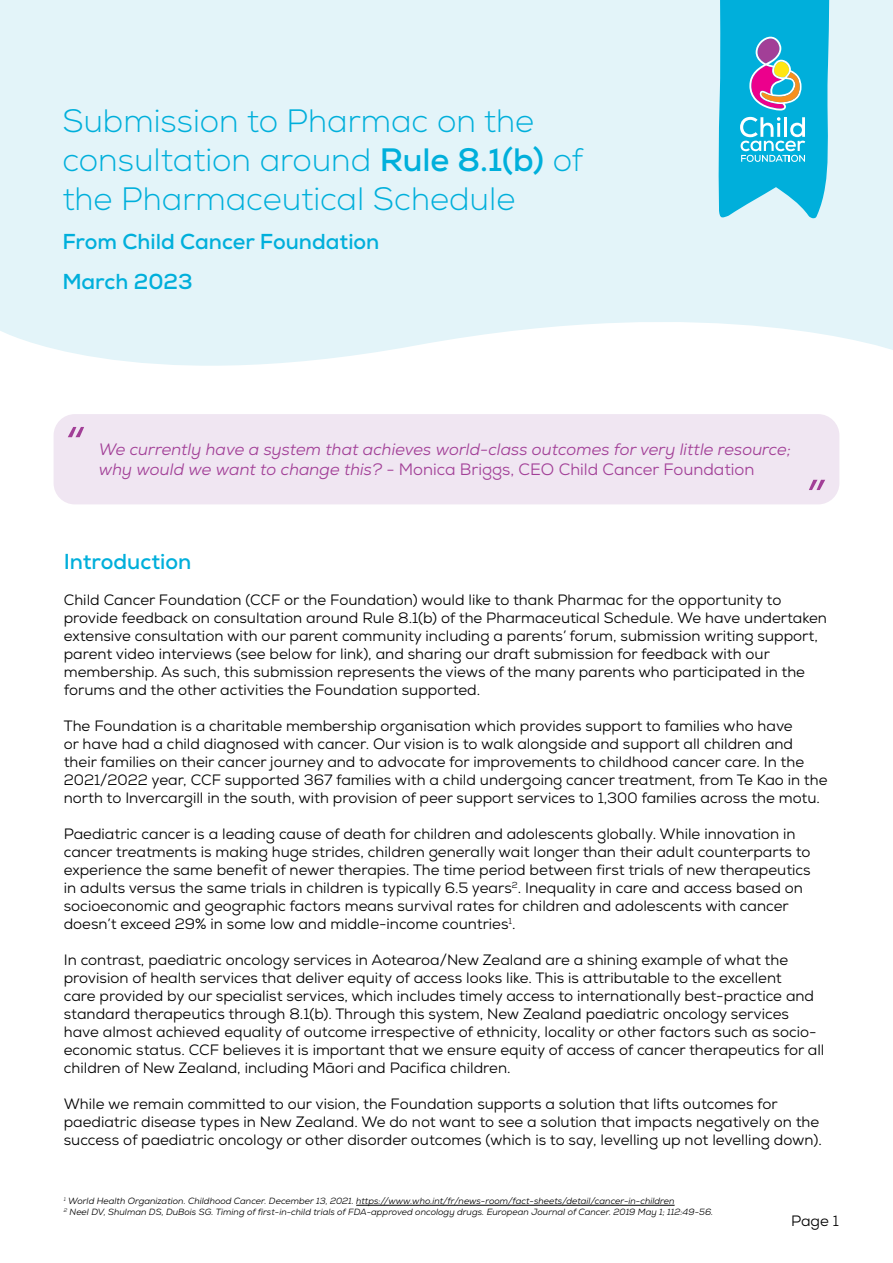
<style>
.page{position:relative;width:893px;height:1263px;background:#fff}
.page>*{position:absolute;margin:0;border:0;box-sizing:border-box;transform-origin:0 0}
.t1{font:italic 56.4px "Nexa";color:#a23f97}
.t2{font:300 32.4px/38.8px "Nexa";color:#00afdb}
.t3{font:700 21.6px/39.6px "Nexa";color:#00afdb}
.t4{font:italic 16.5px "Nexa";color:#a23f97}
.t5{font:16.5px "Nexa";color:#a23f97}
.t6{font:15px/18px "Nexa";color:#000}
.t7{font:italic 9px/10.8px "Nexa";color:#000}
.s1{font-weight:700}
.s2{font-style:italic}
</style>
<div class="page">
<div style="left:0;top:0;width:893px;height:366px;background:#e3f4f9"></div>
<svg style="left:718px;top:0;width:115px;height:218px"></svg>
<div style="left:54px;top:414px;width:785px;height:90px;background:#f0e6f2;border-radius:21px"></div>
<hr style="left:356px;top:1205px;width:319px;height:1px;background:#000">
<h2 class="t2" style="left:62px;top:102px;width:522px">Submission to Pharmac on the consultation around <span class="s1">Rule 8.1(b)</span> of the Pharmaceutical Schedule</h2>
<h3 class="t3" style="left:62px;top:222px;width:319px">From Child Cancer Foundation<br>March 2023</h3>
<h1 class="t1" style="left:62px;top:411px;width:22px">“</h1>
<p class="t4" style="left:99px;top:439px;width:693px">We currently have a system that achieves world-class outcomes for very little resource;</p>
<p class="t5" style="left:99px;top:459px;width:657px"><span class="s2">why would we want to change this?</span> - Monica Briggs, CEO Child Cancer Foundation</p>
<h1 class="t1" style="left:830px;top:506px;width:22px;rotate:-180deg">“</h1>
<h3 class="t3" style="left:64px;top:542px;width:129px">Introduction</h3>
<p class="t6" style="left:64px;top:591px;width:765px">Child Cancer Foundation (CCF or the Foundation) would like to thank Pharmac for the opportunity to provide feedback on consultation around Rule 8.1(b) of the Pharmaceutical Schedule. We have undertaken extensive consultation with our parent community including a parents’ forum, submission writing support, parent video interviews (see below for link), and sharing our draft submission for feedback with our membership. As such, this submission represents the views of the many parents who participated in the forums and the other activities the Foundation supported.</p>
<p class="t6" style="left:64px;top:717px;width:765px">The Foundation is a charitable membership organisation which provides support to families who have<br>or have had a child diagnosed with cancer. Our vision is to walk alongside and support all children and their families on their cancer journey and to advocate for improvements to childhood cancer care. In the 2021/2022 year, CCF supported 367 families with a child undergoing cancer treatment, from Te Kao in the north to Invercargill in the south, with provision of peer support services to 1,300 families across the motu.</p>
<p class="t6" style="left:64px;top:825px;width:748px">Paediatric cancer is a leading cause of death for children and adolescents globally. While innovation in cancer treatments is making huge strides, children generally wait longer than their adult counterparts to experience the same benefit of newer therapies. The time period between first trials of new therapeutics in adults versus the same trials in children is typically 6.5 years<sup>2</sup>. Inequality in care and access based on socioeconomic and geographic factors means survival rates for children and adolescents with cancer doesn’t exceed 29% in some low and middle-income countries<sup>1</sup>.</p>
<p class="t6" style="left:64px;top:951px;width:762px">In contrast, paediatric oncology services in Aotearoa/New Zealand are a shining example of what the provision of health services that deliver equity of access looks like. This is attributable to the excellent<br>care provided by our specialist services, which includes timely access to internationally best-practice and standard therapeutics through 8.1(b). Through this system, New Zealand paediatric oncology services have almost achieved equality of outcome irrespective of ethnicity, locality or other factors such as socio&shy;economic status. CCF believes it is important that we ensure equity of access of cancer therapeutics for all children of New Zealand, including Māori and Pacifica children.</p>
<p class="t6" style="left:64px;top:1095px;width:759px">While we remain committed to our vision, the Foundation supports a solution that lifts outcomes for paediatric disease types in New Zealand. We do not want to see a solution that impacts negatively on the success of paediatric oncology or other disorder outcomes (which is to say, levelling up not levelling down).</p>
<p class="t7" style="left:64px;top:1196px;width:651px"><sup>1</sup> World Health Organization. Childhood Cancer. December 13, 2021. https://www.who.int/fr/news-room/fact-sheets/detail/cancer-in-children<br><sup>2</sup> Neel DV, Shulman DS, DuBois SG. Timing of first-in-child trials of FDA-approved oncology drugs. European Journal of Cancer. 2019 May 1; 112:49-56.</p>
<p class="t6" style="left:791px;top:1212px;width:49px">Page 1</p>
</div>
